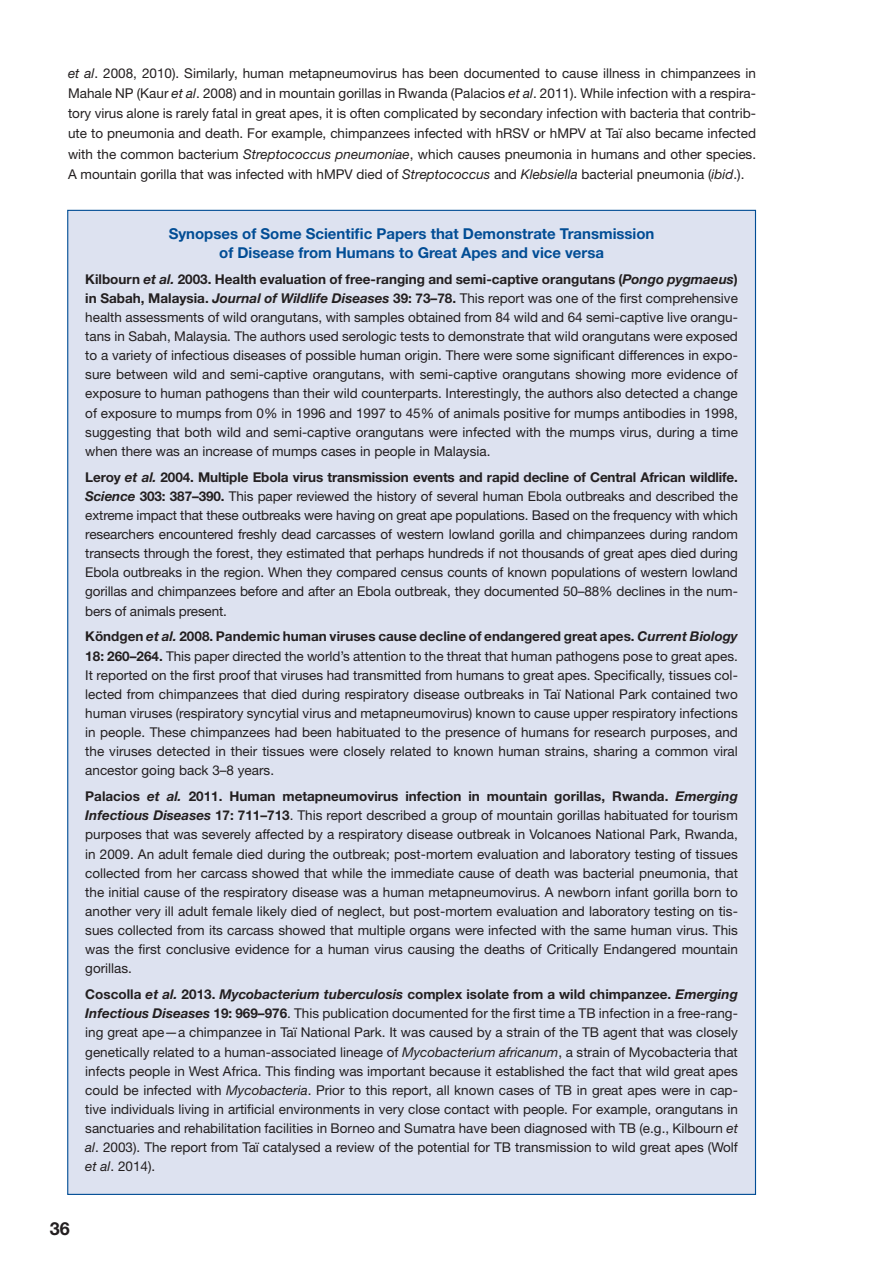
<style>
.page{position:relative;width:893px;height:1263px;background:#fff}
.page>*{position:absolute;margin:0;border:0;box-sizing:border-box;transform-origin:0 0}
.t1{font:700 18px "Helvetica Neue LT Std";color:#231f20}
.box_header{font:700 15px/19.2px "Helvetica Neue LT Std";color:#014d95;text-align:center}
.text{font:13.5px/19.2px "Helvetica Neue LT Std";color:#231f20;text-align:justify}
.s1{font-style:italic}
.s2{font-weight:700}
.s3{font-weight:700;font-style:italic}
</style>
<div class="page">
<div style="left:68px;top:210px;width:687px;height:984px;background:#dde2f0"></div>
<p class="text" style="left:68px;top:63px;width:689px;line-height:20.2px"><span class="s1">et al</span>. 2008, 2010). Similarly, human metapneumovirus has been documented to cause illness in chimpanzees in Mahale NP (Kaur <span class="s1">et al</span>. 2008) and in mountain gorillas in Rwanda (Palacios <span class="s1">et al</span>. 2011). While infection with a respira&shy;tory virus alone is rarely fatal in great apes, it is often complicated by secondary infection with bacteria that contrib&shy;ute to pneumonia and death. For example, chimpanzees infected with hRSV or hMPV at Taï also became infected with the common bacterium <span class="s1">Streptococcus pneumoniae</span>, which causes pneumonia in humans and other species.<br>A mountain gorilla that was infected with hMPV died of <span class="s1">Streptococcus</span> and <span class="s1">Klebsiella</span> bacterial pneumonia (<span class="s1">ibid</span>.).</p>
<p class="box_header" style="left:169px;top:223px;width:487px">Synopses of Some Scientific Papers that Demonstrate Transmission of Disease from Humans to Great Apes and vice versa</p>
<p class="text" style="left:85px;top:269px;width:654px"><span class="s2">Kilbourn</span> <span class="s3">et al.</span> <span class="s2">2003. Health evaluation of free-ranging and semi-captive orangutans (</span><span class="s3">Pongo pygmaeus</span><span class="s2">) in Sabah, Malaysia.</span> <span class="s3">Journal of Wildlife Diseases</span> <span class="s2">39: 73–78.</span> This report was one of the first comprehensive health assessments of wild orangutans, with samples obtained from 84 wild and 64 semi-captive live orangu&shy;tans in Sabah, Malaysia. The authors used serologic tests to demonstrate that wild orangutans were exposed to a variety of infectious diseases of possible human origin. There were some significant differences in expo&shy;sure between wild and semi-captive orangutans, with semi-captive orangutans showing more evidence of exposure to human pathogens than their wild counterparts. Interestingly, the authors also detected a change of exposure to mumps from 0% in 1996 and 1997 to 45% of animals positive for mumps antibodies in 1998, suggesting that both wild and semi-captive orangutans were infected with the mumps virus, during a time when there was an increase of mumps cases in people in Malaysia.</p>
<p class="text" style="left:85px;top:467px;width:654px"><span class="s2">Leroy</span> <span class="s3">et al.</span> <span class="s2">2004. Multiple Ebola virus transmission events and rapid decline of Central African wildlife.<br></span><span class="s3">Science</span> <span class="s2">303: 387–390.</span> This paper reviewed the history of several human Ebola outbreaks and described the extreme impact that these outbreaks were having on great ape populations. Based on the frequency with which researchers encountered freshly dead carcasses of western lowland gorilla and chimpanzees during random transects through the forest, they estimated that perhaps hundreds if not thousands of great apes died during Ebola outbreaks in the region. When they compared census counts of known populations of western lowland gorillas and chimpanzees before and after an Ebola outbreak, they documented 50–88% declines in the num&shy;bers of animals present.</p>
<p class="text" style="left:85px;top:627px;width:654px"><span class="s2">Köndgen</span> <span class="s3">et al.</span> <span class="s2">2008. Pandemic human viruses cause decline of endangered great apes.</span> <span class="s3">Current Biology </span><span class="s2">18: 260–264.</span> This paper directed the world’s attention to the threat that human pathogens pose to great apes.<br>It reported on the first proof that viruses had transmitted from humans to great apes. Specifically, tissues col&shy;lected from chimpanzees that died during respiratory disease outbreaks in Taï National Park contained two human viruses (respiratory syncytial virus and metapneumovirus) known to cause upper respiratory infections in people. These chimpanzees had been habituated to the presence of humans for research purposes, and the viruses detected in their tissues were closely related to known human strains, sharing a common viral ancestor going back 3–8 years.</p>
<p class="text" style="left:85px;top:787px;width:654px"><span class="s2">Palacios</span> <span class="s3">et al.</span> <span class="s2">2011. Human metapneumovirus infection in mountain gorillas, Rwanda.</span> <span class="s3">Emerging Infectious Diseases</span> <span class="s2">17: 711–713</span>. This report described a group of mountain gorillas habituated for tourism purposes that was severely affected by a respiratory disease outbreak in Volcanoes National Park, Rwanda, in 2009. An adult female died during the outbreak; post-mortem evaluation and laboratory testing of tissues collected from her carcass showed that while the immediate cause of death was bacterial pneumonia, that the initial cause of the respiratory disease was a human metapneumovirus. A newborn infant gorilla born to another very ill adult female likely died of neglect, but post-mortem evaluation and laboratory testing on tis&shy;sues collected from its carcass showed that multiple organs were infected with the same human virus. This was the first conclusive evidence for a human virus causing the deaths of Critically Endangered mountain gorillas.</p>
<p class="text" style="left:85px;top:985px;width:654px"><span class="s2">Coscolla</span> <span class="s3">et al.</span> <span class="s2">2013.</span> <span class="s3">Mycobacterium tuberculosis</span> <span class="s2">complex isolate from a wild chimpanzee.</span> <span class="s3">Emerging Infectious Diseases</span> <span class="s2">19: 969–976</span>. This publication documented for the first time a TB infection in a free-rang&shy;ing great ape—a chimpanzee in Taï National Park. It was caused by a strain of the TB agent that was closely genetically related to a human-associated lineage of <span class="s1">Mycobacterium africanum</span>, a strain of Mycobacteria that infects people in West Africa. This finding was important because it established the fact that wild great apes could be infected with <span class="s1">Mycobacteria</span>. Prior to this report, all known cases of TB in great apes were in cap&shy;tive individuals living in artificial environments in very close contact with people. For example, orangutans in sanctuaries and rehabilitation facilities in Borneo and Sumatra have been diagnosed with TB (e.g., Kilbourn <span class="s1">et al</span>. 2003). The report from Taï catalysed a review of the potential for TB transmission to wild great apes (Wolf <span class="s1">et al</span>. 2014).</p>
<h1 class="t1" style="left:50px;top:1217px;width:22px">36</h1>
</div>
